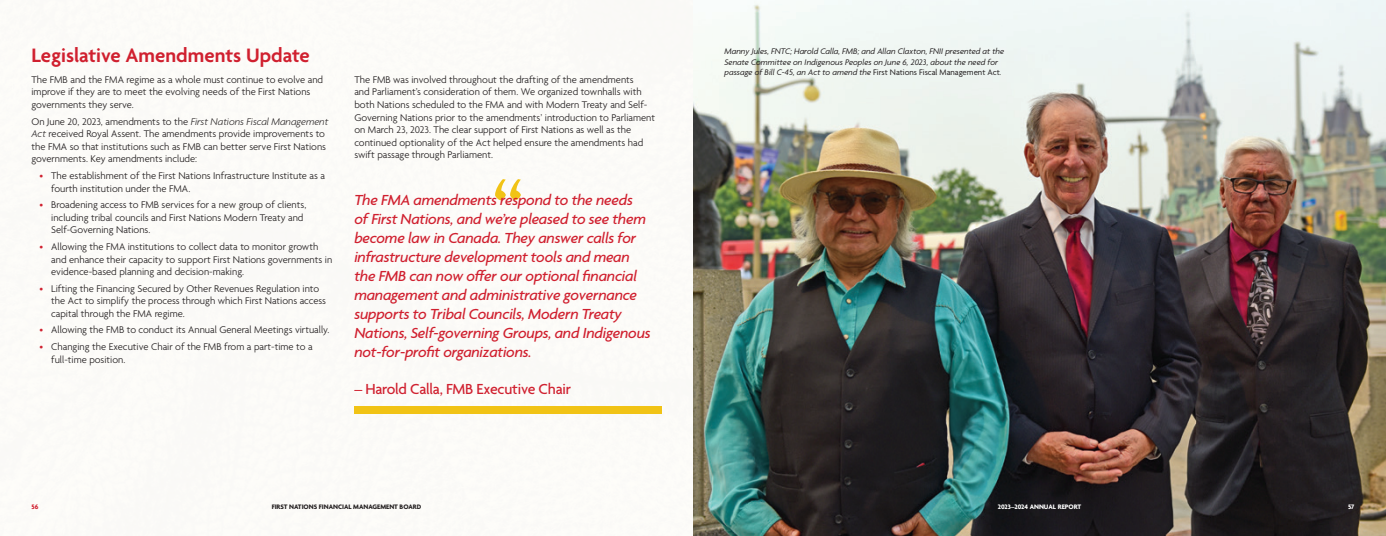
<style>
.page{position:relative;width:1386px;height:536px;background:#fff}
.page>*{position:absolute;margin:0;border:0;box-sizing:border-box;transform-origin:0 0}
.quotes__white{font:500 87.5px "Agenda";color:#f1c315}
.subheaders__span{font:600 21px "Agenda";color:#d0202f}
.quotes__white-2{font:italic 500 15.75px/18.9px "Agenda";letter-spacing:-.015em;color:#d0202f}
.quotes__white-3{font:500 15.75px "Agenda";letter-spacing:-.015em;color:#d0202f}
.t1{font:300 10.5px/12.6px "Agenda";color:#231f20}
.captions{font:italic 8.75px/10.5px "Agenda";color:#231f20}
.t2{font:700 7px "Agenda";color:#231f20}
.t3{font:700 7px "Agenda";color:#fff}
.t4{font:700 7px "Agenda";color:#d0202f}
.s1{font-style:italic}
.s2{color:#d0202f}
.s3{font-style:normal}
</style>
<div class="page">
<img style="left:693px;top:0;width:693px;height:536px">
<div style="left:354px;top:406px;width:308px;height:8px;background:#f1c315"></div>
<p class="subheaders__span" style="left:32px;top:44px;width:280px">Legislative Amendments Update</p>
<p class="t1" style="left:32px;top:74px;width:293px">The FMB and the FMA regime as a whole must continue to evolve and improve if they are to meet the evolving needs of the First Nations governments they serve.</p>
<p class="t1" style="left:32px;top:115px;width:298px">On June 20, 2023, amendments to the <span class="s1">First Nations Fiscal Management Act</span> received Royal Assent. The amendments provide improvements to the FMA so that institutions such as FMB can better serve First Nations governments. Key amendments include:</p>
<p class="t1" style="left:51px;top:170px;width:275px;text-indent:-12px"><span class="s2">•</span> The establishment of the First Nations Infrastructure Institute as a fourth institution under the FMA.</p>
<p class="t1" style="left:51px;top:199px;width:257px;text-indent:-12px"><span class="s2">•</span> Broadening access to FMB services for a new group of clients, including tribal councils and First Nations Modern Treaty and<br>Self-Governing Nations.</p>
<p class="t1" style="left:51px;top:241px;width:283px;text-indent:-12px"><span class="s2">•</span> Allowing the FMA institutions to collect data to monitor growth and enhance their capacity to support First Nations governments in evidence-based planning and decision-making.</p>
<p class="t1" style="left:51px;top:282px;width:276px;text-indent:-12px"><span class="s2">•</span> Lifting the Financing Secured by Other Revenues Regulation into the Act to simplify the process through which First Nations access capital through the FMA regime.</p>
<p class="t1" style="left:39px;top:324px;width:292px"><span class="s2">•</span> Allowing the FMB to conduct its Annual General Meetings virtually.</p>
<p class="t1" style="left:51px;top:341px;width:263px;text-indent:-12px"><span class="s2">•</span> Changing the Executive Chair of the FMB from a part-time to a full-time position.</p>
<p class="t1" style="left:354px;top:74px;width:302px">The FMB was involved throughout the drafting of the amendments<br>and Parliament’s consideration of them. We organized townhalls with both Nations scheduled to the FMA and with Modern Treaty and Self-Governing Nations prior to the amendments’ introduction to Parliament on March 23, 2023. The clear support of First Nations as well as the continued optionality of the Act helped ensure the amendments had swift passage through Parliament.</p>
<p class="quotes__white" style="left:492px;top:161px;width:34px">“</p>
<p class="quotes__white-2" style="left:354px;top:191px;width:298px">The FMA amendments respond to the needs<br>of First Nations, and we’re pleased to see them become law in Canada. They answer calls for infrastructure development tools and mean the FMB can now offer our optional financial management and administrative governance supports to Tribal Councils, Modern Treaty Nations, Self-governing Groups, and Indigenous not-for-profit organizations.</p>
<p class="quotes__white-3" style="left:354px;top:380px;width:218px">– Harold Calla, FMB Executive Chair</p>
<p class="captions" style="left:724px;top:46px;width:281px">Manny Jules, FNTC; Harold Calla, FMB; and Allan Claxton, FNII presented at the<br>Senate Committee on Indigenous Peoples on June 6, 2023, about the need for passage of Bill C-45, an Act to amend the <span class="s3">First Nations Fiscal Management Act</span>.</p>
<p class="t4" style="left:32px;top:503px;width:8px">56</p>
<p class="t2" style="left:272px;top:503px;width:151px">FIRST NATIONS FINANCIAL MANAGEMENT BOARD</p>
<p class="t3" style="left:998px;top:503px;width:85px">2023–2024 ANNUAL REPORT</p>
<p class="t3" style="left:1348px;top:503px;width:8px">57</p>
</div>
